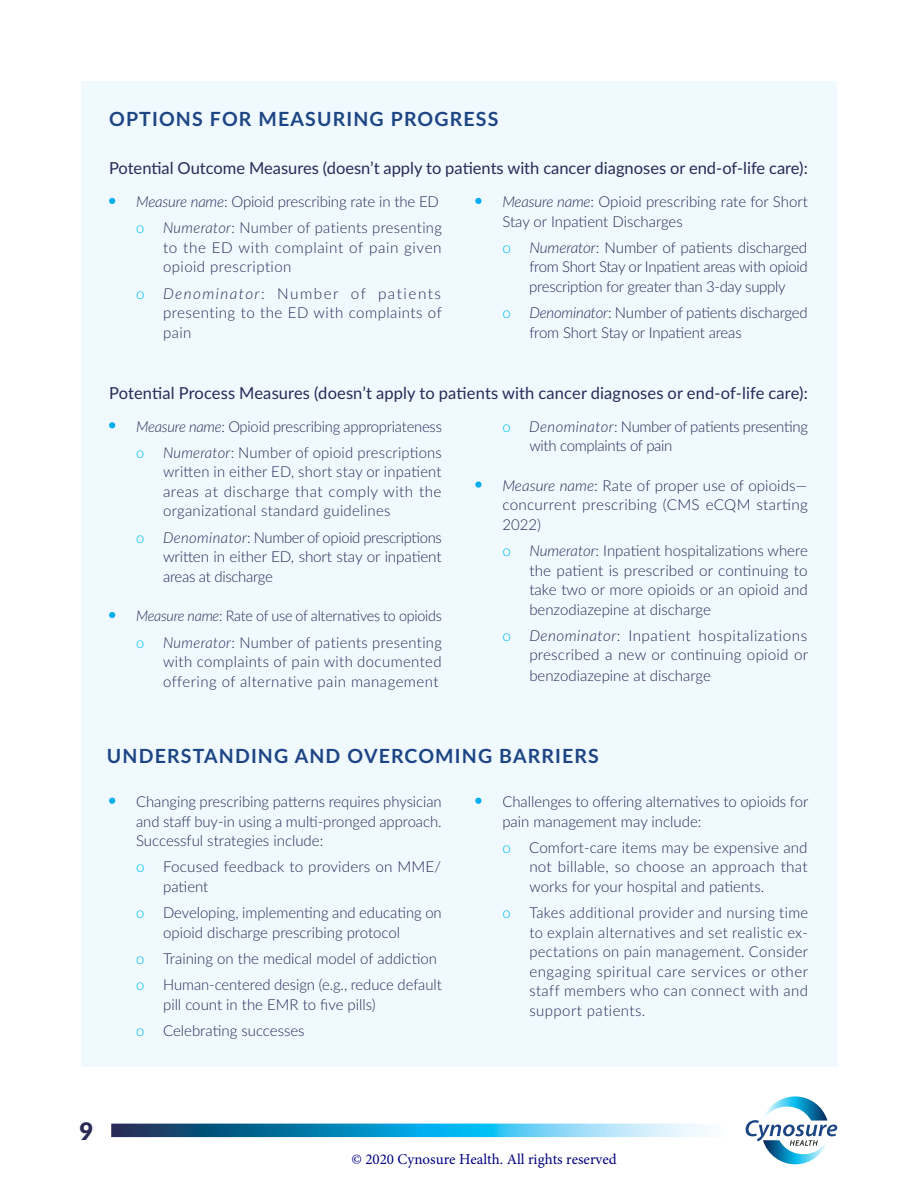
<style>
.page{position:relative;width:918px;height:1188px;background:#fff}
.page>*{position:absolute;margin:0;border:0;box-sizing:border-box;transform-origin:0 0}
.t1{font:900 24px "Lato";color:#292a56}
.t2{font:700 19.5px "Lato";letter-spacing:.06em;color:#1d4583}
.t3{font:16.5px "Lato";color:#292a56}
.t4{font:300 15px/19.5px "Lato";color:#292a56;text-align:justify}
.t5{font:300 15px/19.5px "Lato";letter-spacing:-.02em;color:#292a56}
.t6{font:15px "Minion Pro";color:#000080}
.t7{font:300 15px "Lato";color:#00bff1}
.t8{font:300 14.7px "Lato";letter-spacing:-.015em;color:#292a56}
.s1{font-style:italic}
.s2{color:#00bff1}
</style>
<div class="page">
<svg style="left:111px;top:1124px;width:594px;height:13px;background:#3f9dc5"></svg>
<svg style="left:746px;top:1096px;width:91px;height:69px"></svg>
<div style="left:81px;top:81px;width:756px;height:985px;background:#eff9fe"></div>
<svg style="left:109px;top:198px;width:6px;height:6px"></svg>
<svg style="left:475px;top:198px;width:6px;height:6px"></svg>
<svg style="left:109px;top:422px;width:6px;height:6px"></svg>
<svg style="left:109px;top:612px;width:6px;height:6px"></svg>
<svg style="left:475px;top:481px;width:6px;height:7px"></svg>
<svg style="left:109px;top:798px;width:6px;height:6px"></svg>
<svg style="left:475px;top:798px;width:6px;height:6px"></svg>
<h2 class="t2" style="left:109px;top:105px;width:391px">OPTIONS FOR MEASURING PROGRESS</h2>
<p class="t3" style="left:109px;top:156px;width:700px">Potential Outcome Measures (doesn’t apply to patients with cancer diagnoses or end-of-life care):</p>
<p class="t4" style="left:136px;top:188px;width:304px;line-height:26.2px"><span class="s1">Measure name</span>: Opioid prescribing rate in the ED <span class="s2">o</span></p>
<p class="t4" style="left:502px;top:192px;width:307px"><span class="s1">Measure name</span>: Opioid prescribing rate for Short<br>Stay or Inpatient Discharges</p>
<p class="t4" style="left:529px;top:237px;width:280px;text-indent:-27px"><span class="s2">o</span> <span class="s1">Numerator</span>: Number of patients discharged from Short Stay or Inpatient areas with opioid prescription for greater than 3-day supply</p>
<p class="t4" style="left:529px;top:303px;width:280px;text-indent:-27px"><span class="s2">o</span> <span class="s1">Denominator</span>: Number of patients discharged from Short Stay or Inpatient areas</p>
<p class="t4" style="left:163px;top:218px;width:280px"><span class="s1">Numerator</span>: Number of patients presenting to the ED with complaint of pain given opioid prescription</p>
<p class="t4" style="left:163px;top:283px;width:280px;text-indent:-27px"><span class="s2">o</span> <span class="s1">Denominator</span>: Number of patients presenting to the ED with complaints of pain</p>
<p class="t3" style="left:109px;top:381px;width:700px">Potential Process Measures (doesn’t apply to patients with cancer diagnoses or end-of-life care):</p>
<p class="t4" style="left:136px;top:413px;width:307px;line-height:26.2px"><span class="s1">Measure name</span>: Opioid prescribing appropriateness <span class="s2">o</span> <span class="s1">Numerator</span>: Number of opioid prescriptions</p>
<p class="t4" style="left:163px;top:462px;width:280px">written in either ED, short stay or inpatient areas at discharge that comply with the organizational standard guidelines</p>
<p class="t4" style="left:163px;top:527px;width:280px;text-indent:-27px"><span class="s2">o</span> <span class="s1">Denominator</span>: Number of opioid prescriptions written in either ED, short stay or inpatient areas at discharge</p>
<p class="t8" style="left:136px;top:606px;width:308px"><span class="s1">Measure name</span>: Rate of use of alternatives to opioids</p>
<p class="t7" style="left:136px;top:632px;width:10px">o</p>
<p class="t4" style="left:163px;top:632px;width:280px"><span class="s1">Numerator</span>: Number of patients presenting with complaints of pain with documented offering of alternative pain management</p>
<p class="t5" style="left:529px;top:416px;width:280px;text-indent:-27px"><span class="s2">o</span> <span class="s1">Denominator</span>: Number of patients presenting with complaints of pain</p>
<p class="t4" style="left:502px;top:475px;width:307px"><span class="s1">Measure name</span>: Rate of proper use of opioids— concurrent prescribing (CMS eCQM starting 2022)</p>
<p class="t4" style="left:529px;top:540px;width:280px;text-indent:-27px"><span class="s2">o</span> <span class="s1">Numerator</span>: Inpatient hospitalizations where the patient is prescribed or continuing to take two or more opioids or an opioid and benzodiazepine at discharge</p>
<p class="t4" style="left:502px;top:625px;width:307px;text-align:right"><span class="s2">o</span> <span class="s1">Denominator</span>: Inpatient hospitalizations prescribed a new or continuing opioid or</p>
<p class="t4" style="left:529px;top:666px;width:183px">benzodiazepine at discharge</p>
<h2 class="t2" style="left:107px;top:742px;width:493px">UNDERSTANDING AND OVERCOMING BARRIERS</h2>
<p class="t4" style="left:136px;top:791px;width:307px">Changing prescribing patterns requires physician and staff buy-in using a multi-pronged approach.<br>Successful strategies include:</p>
<p class="t4" style="left:163px;top:857px;width:280px;text-indent:-27px"><span class="s2">o</span> Focused feedback to providers on MME/ patient</p>
<p class="t4" style="left:163px;top:902px;width:280px;text-indent:-27px"><span class="s2">o</span> Developing, implementing and educating on opioid discharge prescribing protocol</p>
<p class="t4" style="left:136px;top:945px;width:307px;line-height:26.2px"><span class="s2">o</span> Training on the medical model of addiction <span class="s2">o</span> Human-centered design (e.g., reduce default</p>
<p class="t4" style="left:136px;top:990px;width:241px;line-height:26.2px;text-indent:27px">pill count in the EMR to five pills) <span class="s2">o</span> Celebrating successes</p>
<p class="t4" style="left:502px;top:791px;width:307px">Challenges to offering alternatives to opioids for pain management may include:</p>
<p class="t4" style="left:529px;top:837px;width:280px;text-indent:-27px"><span class="s2">o</span> Comfort-care items may be expensive and not billable, so choose an approach that works for your hospital and patients.</p>
<p class="t7" style="left:502px;top:902px;width:10px">o</p>
<p class="t4" style="left:529px;top:902px;width:280px">Takes additional provider and nursing time to explain alternatives and set realistic ex&shy;pectations on pain management. Consider engaging spiritual care services or other staff members who can connect with and support patients.</p>
<h1 class="t1" style="left:79px;top:1117px;width:15px">9</h1>
<p class="t6" style="left:351px;top:1149px;width:267px">© 2020 Cynosure Health. All rights reserved</p>
</div>
